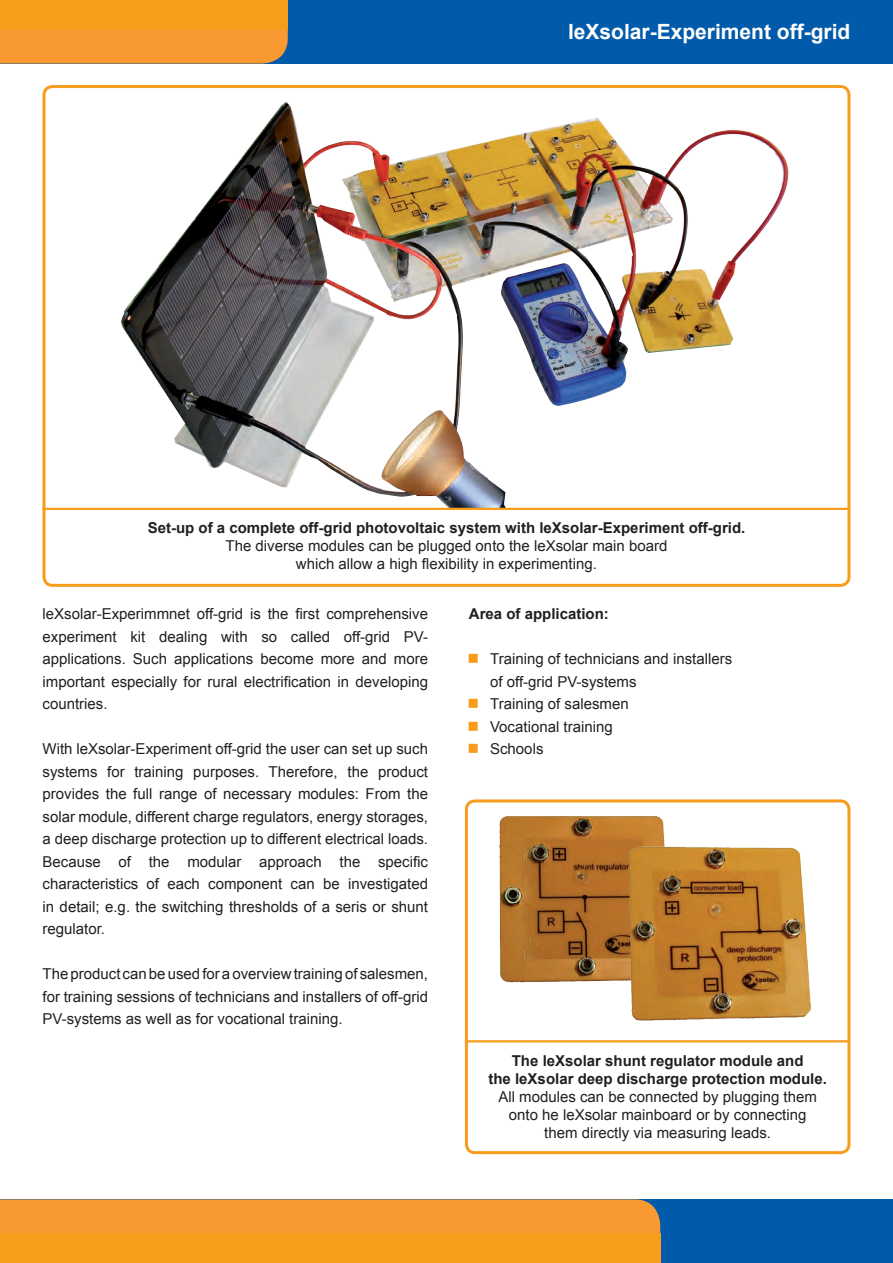
<style>
.page{position:relative;width:893px;height:1263px;background:#fff}
.page>*{position:absolute;margin:0;border:0;box-sizing:border-box;transform-origin:0 0}
.t1{font:700 21px "Arial";color:#fff}
.t2{font:15px/22.5px "Arial";color:#231f20;text-align:justify}
.t3{font:700 15px "Arial";color:#231f20}
</style>
<div class="page">
<div style="left:0;top:0;width:893px;height:64px;background:#015aaa"></div>
<div style="left:0;top:1199px;width:893px;height:64px;background:#015aaa"></div>
<div style="left:0;top:30px;width:288px;height:34px;background:#f89932"></div>
<div style="left:0;top:0;width:288px;height:30px;background:#f89c1c"></div>
<div style="left:0;top:1199px;width:660px;height:34px;background:#f89932"></div>
<div style="left:0;top:1233px;width:660px;height:30px;background:#f89c1c"></div>
<div style="left:43px;top:85px;width:807px;height:502px;border:3px solid #f89c1c;border-radius:9px"></div>
<img style="left:98px;top:88px;width:696px;height:420px">
<hr style="left:43px;top:508px;width:807px;height:2px;background:#f89c1c">
<div style="left:465px;top:799px;width:385px;height:355px;border:3px solid #f89c1c;border-radius:9px"></div>
<hr style="left:465px;top:1040px;width:384px;height:2px;background:#f89c1c">
<img style="left:499px;top:816px;width:166px;height:167px">
<img style="left:616px;top:839px;width:196px;height:182px">
<p class="t1" style="left:568px;top:17px;width:284px">leXsolar-Experiment off-grid</p>
<p class="t3" style="left:148px;top:518px;width:599px">Set-up of a complete off-grid photovoltaic system with leXsolar-Experiment off-grid.</p>
<p class="t2" style="left:225px;top:535px;width:443px">The diverse modules can be plugged onto the leXsolar main board</p>
<p class="t2" style="left:296px;top:553px;width:302px">which allow a high flexibility in experimenting.</p>
<p class="t2" style="left:43px;top:603px;width:387px">leXsolar-Experimmnet off-grid is the first comprehensive experiment kit dealing with so called off-grid PV&shy;applications. Such applications become more and more important especially for rural electrification in developing countries.</p>
<p class="t2" style="left:43px;top:738px;width:387px">With leXsolar-Experiment off-grid the user can set up such systems for training purposes. Therefore, the product provides the full range of necessary modules: From the solar module, different charge regulators, energy storages, a deep discharge protection up to different electrical loads.</p>
<p class="t2" style="left:43px;top:850px;width:387px">Because of the modular approach the specific characteristics of each component can be investigated in detail; e.g. the switching thresholds of a seris or shunt regulator.</p>
<p class="t2" style="left:43px;top:963px;width:387px">The product can be used for a overview training of salesmen, for training sessions of technicians and installers of off-grid PV-systems as well as for vocational training.</p>
<p class="t3" style="left:469px;top:604px;width:142px">Area of application:</p>
<p class="t2" style="left:490px;top:648px;width:244px">Training of technicians and installers</p>
<p class="t2" style="left:490px;top:670px;width:148px">of off-grid PV-systems</p>
<p class="t2" style="left:490px;top:693px;width:140px">Training of salesmen</p>
<p class="t2" style="left:490px;top:715px;width:124px">Vocational training</p>
<p class="t2" style="left:490px;top:738px;width:55px">Schools</p>
<p class="t3" style="left:512px;top:1050px;width:293px">The leXsolar shunt regulator module and</p>
<p class="t3" style="left:488px;top:1068px;width:340px">the leXsolar deep discharge protection module.</p>
<p class="t2" style="left:498px;top:1085px;width:320px">All modules can be connected by plugging them</p>
<p class="t2" style="left:509px;top:1103px;width:299px">onto he leXsolar mainboard or by connecting</p>
<p class="t2" style="left:544px;top:1121px;width:228px">them directly via measuring leads.</p>
</div>
